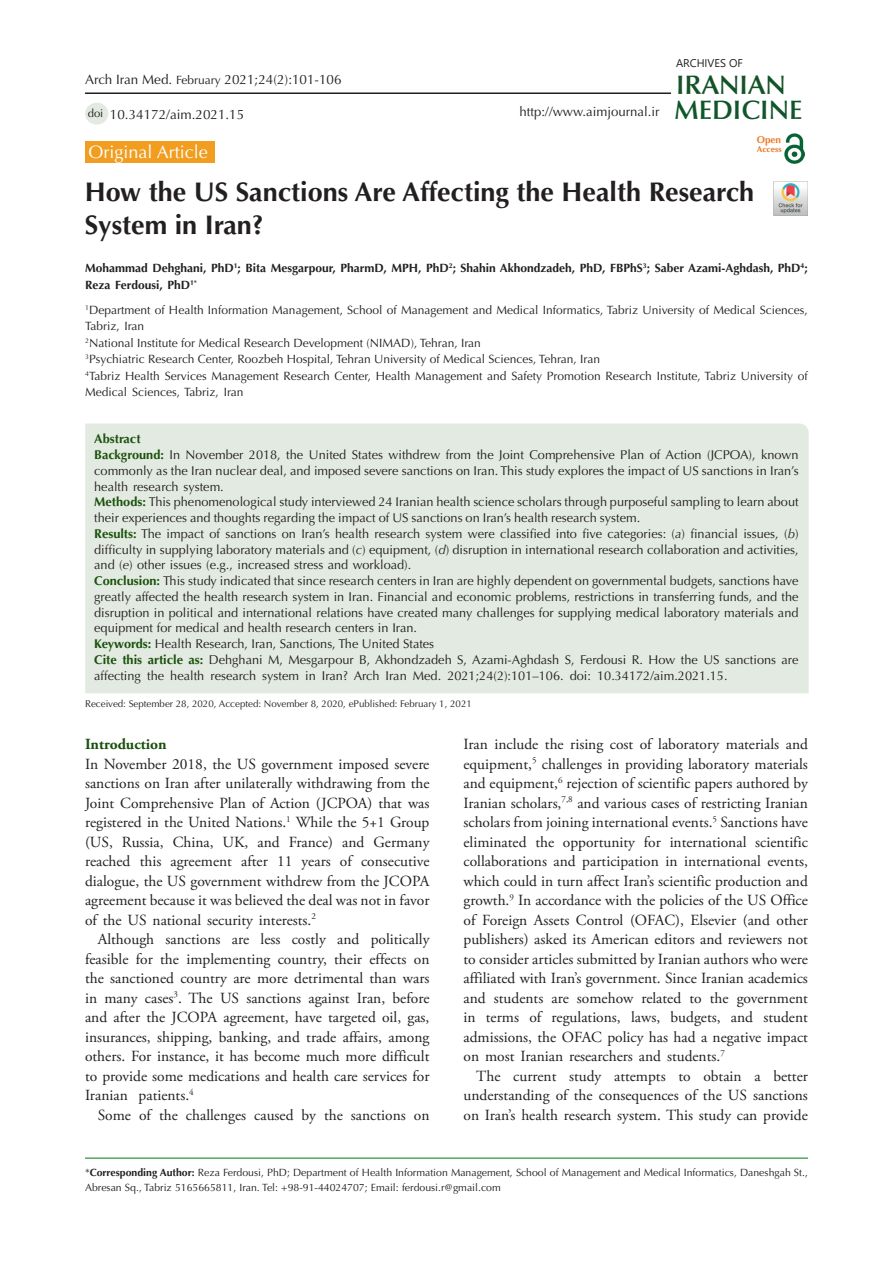
<style>
.page{position:relative;width:893px;height:1263px;background:#fff}
.page>*{position:absolute;margin:0;border:0;box-sizing:border-box;transform-origin:0 0}
.t1{font:700 27px/33px "Optima LT Std";color:#231f20}
.t2{font:600 26.85px "Optima LT Std";color:#11552a}
.t3{font:600 26.85px "Optima LT Std";color:#145228}
.t4{font:18px "Optima LT Std";color:#fff}
.t5{font:15.45px/19.5px "Adobe Garamond Pro";color:#231f20;text-align:justify}
.t6{font:700 15.45px "Adobe Garamond Pro";color:#19500a}
.t7{font:13.5px "Optima LT Std";color:#231f20}
.t8{font:13.2px "Optima LT Std";color:#231f20}
.t9{font:12.75px/15.8px "Optima LT Std";color:#231f20;text-align:justify}
.t10{font:700 12.75px "Optima LT Std";color:#19510a}
.t11{font:12px/16.5px "Optima LT Std";color:#231f20}
.t12{font:700 12px/16.5px "Optima LT Std";color:#231f20}
.t13{font:11.25px "Optima LT Std";color:#231f20}
.t14{font:11.1px "Segoe UI";color:#231f20}
.t15{font:10.5px/15px "Optima LT Std";color:#231f20}
.t16{font:700 9.9px "Optima LT Std";color:#ee7a23}
.t17{font:9.75px "Optima LT Std";color:#231f20}
.t18{font:700 8.4px "Optima LT Std";color:#e67625}
.s1{font-size:12px}
.s2{font-weight:700;color:#19510a}
.s3{font-style:italic}
.s4{font-weight:700;color:#19500a}
.s5{font-weight:700}
</style>
<div class="page">
<hr style="left:85px;top:1158px;width:723px;height:1px;background:#007513">
<div style="left:85px;top:141px;width:130px;height:22px;background:#f19d20"></div>
<div style="left:85px;top:423px;width:724px;height:270px;background:#e3eae2"></div>
<div style="left:85px;top:103px;width:23px;height:22px;background:#e3eae2;border-radius:50%"></div>
<hr style="left:85px;top:92px;width:586px;height:2px;background:#231f20">
<img style="left:785px;top:133px;width:19px;height:31px">
<img style="left:774px;top:182px;width:34px;height:34px">
<p class="t7" style="left:85px;top:72px;width:258px">Arch Iran Med. <span class="s1">February</span> 2021;24(2):101-106</p>
<p class="t13" style="left:88px;top:106px;width:17px">doi</p>
<p class="t7" style="left:110px;top:106px;width:136px">10.34172/aim.2021.15</p>
<p class="t8" style="left:520px;top:104px;width:141px">http://www.aimjournal.ir</p>
<p class="t14" style="left:676px;top:52px;width:68px">ARCHIVES OF</p>
<p class="t3" style="left:676px;top:69px;width:111px">IRANIAN</p>
<p class="t2" style="left:674px;top:94px;width:130px">MEDICINE</p>
<p class="t16" style="left:757px;top:134px;width:26px">Open</p>
<p class="t18" style="left:757px;top:144px;width:26px">Access</p>
<p class="t4" style="left:89px;top:141px;width:121px">Original Article</p>
<p class="t1" style="left:85px;top:176px;width:671px">How the US Sanctions Are Affecting the Health Research<br>System in Iran?</p>
<p class="t12" style="left:85px;top:260px;width:724px">Mohammad Dehghani, PhD<sup>1</sup>; Bita Mesgarpour, PharmD, MPH, PhD<sup>2</sup>; Shahin Akhondzadeh, PhD, FBPhS<sup>3</sup>; Saber Azami-Aghdash, PhD<sup>4</sup>;<br>Reza Ferdousi, PhD<sup>1*</sup></p>
<p class="t11" style="left:85px;top:301px;width:724px"><sup>1</sup>Department of Health Information Management, School of Management and Medical Informatics, Tabriz University of Medical Sciences,<br>Tabriz, Iran</p>
<p class="t11" style="left:85px;top:334px;width:397px"><sup>2</sup>National Institute for Medical Research Development (NIMAD), Tehran, Iran</p>
<p class="t11" style="left:85px;top:351px;width:516px"><sup>3</sup>Psychiatric Research Center, Roozbeh Hospital, Tehran University of Medical Sciences, Tehran, Iran</p>
<p class="t11" style="left:85px;top:367px;width:724px"><sup>4</sup>Tabriz Health Services Management Research Center, Health Management and Safety Promotion Research Institute, Tabriz University of<br>Medical Sciences, Tabriz, Iran</p>
<p class="t10" style="left:94px;top:432px;width:48px">Abstract</p>
<p class="t9" style="left:94px;top:447px;width:706px"><span class="s2">Background:</span> In November 2018, the United States withdrew from the Joint Comprehensive Plan of Action (JCPOA), known commonly as the Iran nuclear deal, and imposed severe sanctions on Iran. This study explores the impact of US sanctions in Iran’s health research system.</p>
<p class="t9" style="left:94px;top:494px;width:706px"><span class="s2">Methods:</span> This phenomenological study interviewed 24 Iranian health science scholars through purposeful sampling to learn about their experiences and thoughts regarding the impact of US sanctions on Iran’s health research system.</p>
<p class="t9" style="left:94px;top:526px;width:706px"><span class="s2">Results:</span> The impact of sanctions on Iran’s health research system were classified into five categories: (<span class="s3">a</span>) financial issues, (<span class="s3">b</span>) difficulty in supplying laboratory materials and (<span class="s3">c</span>) equipment, (<span class="s3">d</span>) disruption in international research collaboration and activities, and (<span class="s3">e</span>) other issues (e.g., increased stress and workload).</p>
<p class="t9" style="left:94px;top:573px;width:706px"><span class="s2">Conclusion:</span> This study indicated that since research centers in Iran are highly dependent on governmental budgets, sanctions have greatly affected the health research system in Iran. Financial and economic problems, restrictions in transferring funds, and the disruption in political and international relations have created many challenges for supplying medical laboratory materials and equipment for medical and health research centers in Iran.</p>
<p class="t9" style="left:94px;top:636px;width:341px"><span class="s2">Keywords:</span> Health Research, Iran, Sanctions, The United States</p>
<p class="t9" style="left:94px;top:652px;width:706px"><span class="s4">Cite this article as:</span> Dehghani M, Mesgarpour B, Akhondzadeh S, Azami-Aghdash S, Ferdousi R. How the US sanctions are affecting the health research system in Iran? Arch Iran Med. 2021;24(2):101–106. doi: 10.34172/aim.2021.15.</p>
<p class="t17" style="left:85px;top:698px;width:388px">Received: September 28, 2020, Accepted: November 8, 2020, ePublished: February 1, 2021</p>
<p class="t6" style="left:85px;top:735px;width:83px">Introduction</p>
<p class="t5" style="left:85px;top:754px;width:346px">In November 2018, the US government imposed severe sanctions on Iran after unilaterally withdrawing from the Joint Comprehensive Plan of Action (JCPOA) that was registered in the United Nations.<sup>1</sup> While the 5+1 Group (US, Russia, China, UK, and France) and Germany reached this agreement after 11 years of consecutive dialogue, the US government withdrew from the JCOPA agreement because it was believed the deal was not in favor of the US national security interests.<sup>2</sup></p>
<p class="t5" style="left:85px;top:930px;width:346px;text-indent:13px">Although sanctions are less costly and politically feasible for the implementing country, their effects on the sanctioned country are more detrimental than wars in many cases<sup>3</sup>. The US sanctions against Iran, before and after the JCOPA agreement, have targeted oil, gas, insurances, shipping, banking, and trade affairs, among others. For instance, it has become much more difficult to provide some medications and health care services for Iranian patients.<sup>4</sup></p>
<p class="t5" style="left:98px;top:1105px;width:333px">Some of the challenges caused by the sanctions on</p>
<p class="t5" style="left:463px;top:735px;width:346px">Iran include the rising cost of laboratory materials and equipment,<sup>5</sup> challenges in providing laboratory materials and equipment,<sup>6</sup> rejection of scientific papers authored by Iranian scholars,<sup>7,8</sup> and various cases of restricting Iranian scholars from joining international events.<sup>5</sup> Sanctions have eliminated the opportunity for international scientific collaborations and participation in international events, which could in turn affect Iran’s scientific production and growth.<sup>9</sup> In accordance with the policies of the US Office of Foreign Assets Control (OFAC), Elsevier (and other publishers) asked its American editors and reviewers not to consider articles submitted by Iranian authors who were affiliated with Iran’s government. Since Iranian academics and students are somehow related to the government in terms of regulations, laws, budgets, and student admissions, the OFAC policy has had a negative impact on most Iranian researchers and students.<sup>7</sup></p>
<p class="t5" style="left:463px;top:1066px;width:346px;text-indent:13px">The current study attempts to obtain a better understanding of the consequences of the US sanctions on Iran’s health research system. This study can provide</p>
<p class="t15" style="left:85px;top:1165px;width:724px">*<span class="s5">Corresponding Author:</span> Reza Ferdousi, PhD; Department of Health Information Management, School of Management and Medical Informatics, Daneshgah St.,<br>Abresan Sq., Tabriz 5165665811, Iran. Tel: +98-91-44024707; Email: ferdousi.r@gmail.com</p>
</div>
